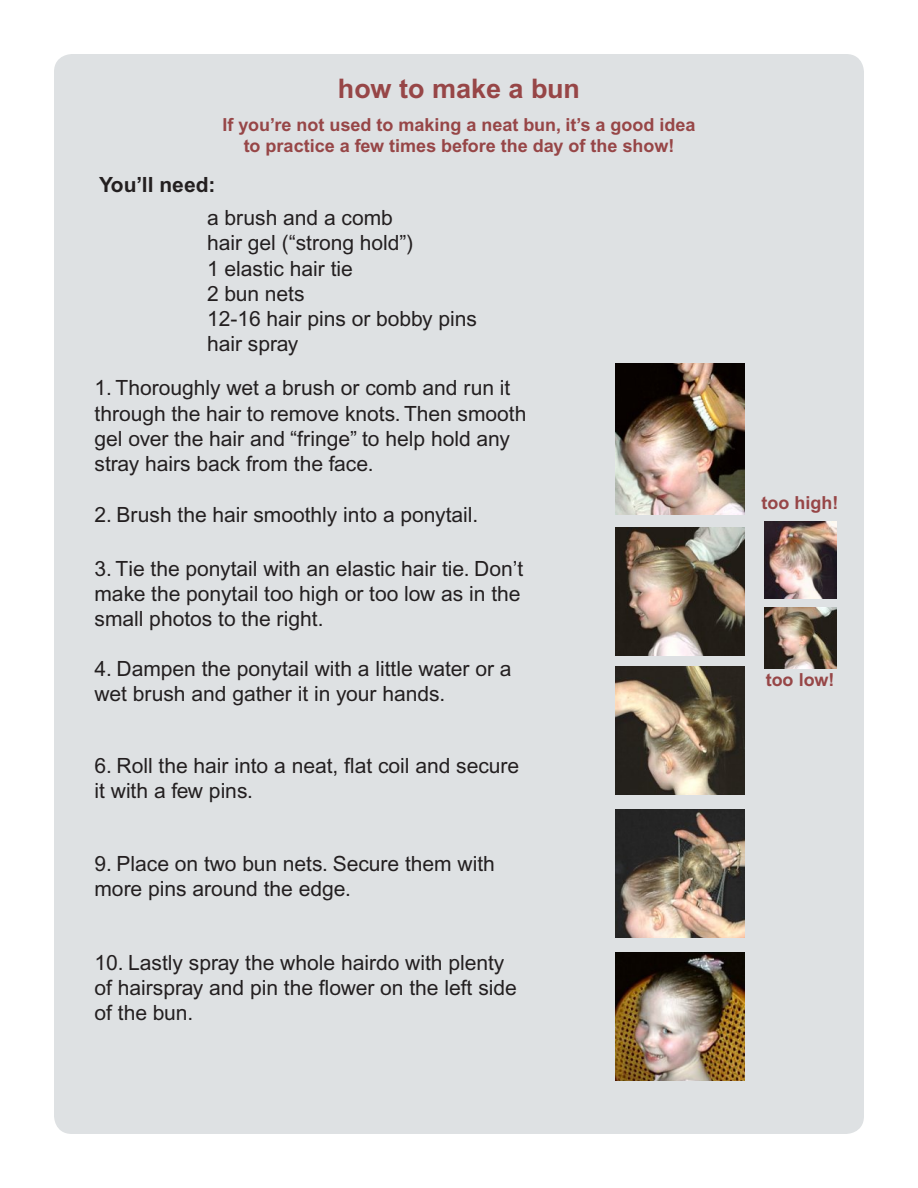
<style>
.page{position:relative;width:918px;height:1188px;background:#fff}
.page>*{position:absolute;margin:0;border:0;box-sizing:border-box;transform-origin:0 0}
.t1{font:700 27px "Arial";color:#974647}
.t2{font:21px/25.2px "Arial";color:#231f20}
.t3{font:700 21px "Arial";color:#231f20}
.t4{font:700 18px/21.6px "Arial";color:#974647;text-align:center}
</style>
<div class="page">
<div style="left:54px;top:54px;width:810px;height:1080px;background:#dee1e3"></div>
<img style="left:615px;top:364px;width:130px;height:151px">
<img style="left:615px;top:528px;width:130px;height:128px">
<img style="left:764px;top:522px;width:72px;height:77px">
<img style="left:764px;top:607px;width:72px;height:61px">
<img style="left:615px;top:666px;width:130px;height:129px">
<img style="left:615px;top:809px;width:130px;height:129px">
<img style="left:615px;top:952px;width:130px;height:129px">
<p class="t1" style="left:338px;top:72px;width:244px">how to make a bun</p>
<p class="t3" style="left:99px;top:172px;width:118px">You’ll need:</p>
<p class="t4" style="left:223px;top:113px;width:474px">If you’re not used to making a neat bun, it’s a good idea to practice a few times before the day of the show!</p>
<p class="t2" style="left:207px;top:205px;width:272px">a brush and a comb<br>hair gel (“strong hold”)<br>1 elastic hair tie<br>2 bun nets<br>12-16 hair pins or bobby pins hair spray</p>
<p class="t2" style="left:94px;top:376px;width:433px">1. Thoroughly wet a brush or comb and run it through the hair to remove knots. Then smooth gel over the hair and “fringe” to help hold any stray hairs back from the face.</p>
<p class="t2" style="left:94px;top:503px;width:385px">2. Brush the hair smoothly into a ponytail.</p>
<p class="t2" style="left:94px;top:556px;width:430px">3. Tie the ponytail with an elastic hair tie. Don’t make the ponytail too high or too low as in the small photos to the right.</p>
<p class="t2" style="left:94px;top:656px;width:419px">4. Dampen the ponytail with a little water or a wet brush and gather it in your hands.</p>
<p class="t2" style="left:94px;top:753px;width:426px">6. Roll the hair into a neat, flat coil and secure it with a few pins.</p>
<p class="t2" style="left:94px;top:851px;width:402px">9. Place on two bun nets. Secure them with more pins around the edge.</p>
<p class="t2" style="left:94px;top:950px;width:424px">10. Lastly spray the whole hairdo with plenty of hairspray and pin the flower on the left side of the bun.</p>
<p class="t4" style="left:762px;top:492px;width:78px">too high!</p>
<p class="t4" style="left:766px;top:669px;width:70px">too low!</p>
</div>
